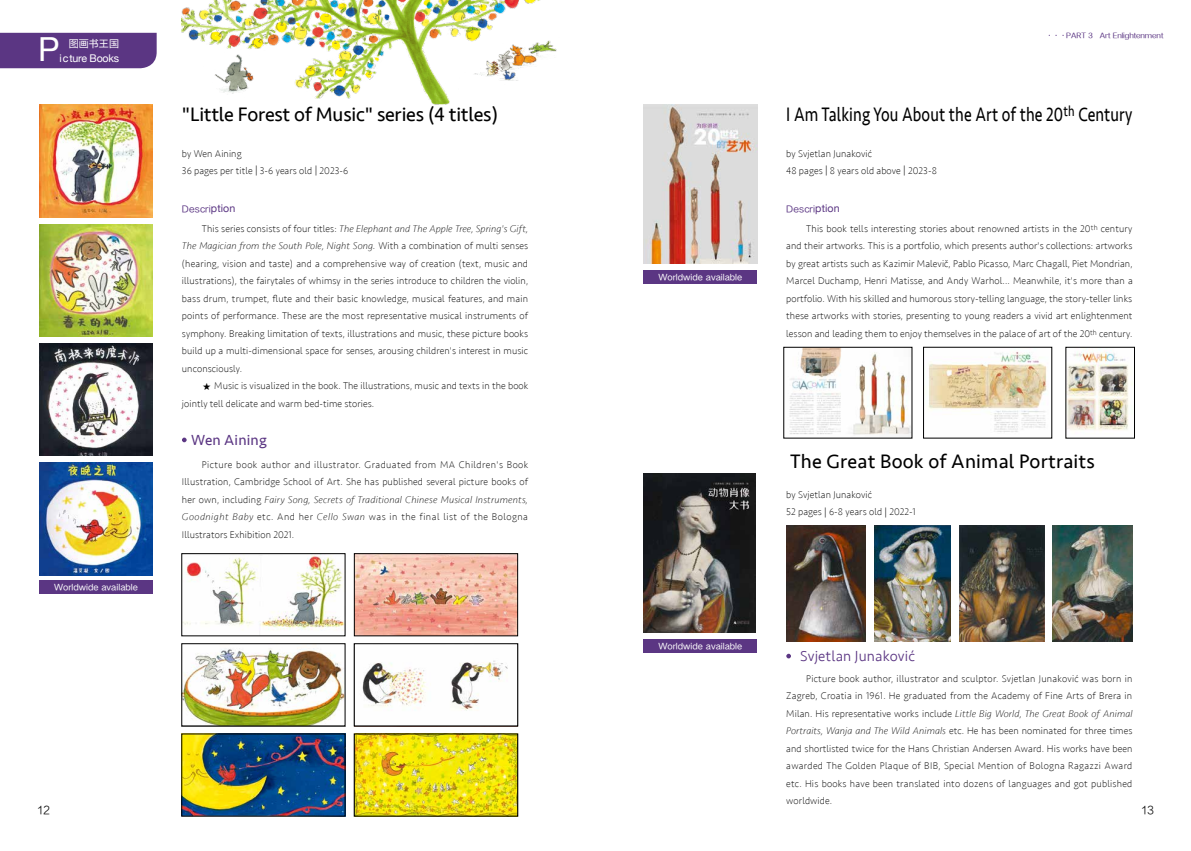
<style>
.page{position:relative;width:1191px;height:851px;background:#fff}
.page>*{position:absolute;margin:0;border:0;box-sizing:border-box;transform-origin:0 0}
.t1{font:33.12px "Helvetica Neue";color:#fff}
.t2{font:20px "Seravek";letter-spacing:.01em;color:#000;scale:.79 1}
.t3{font:20px "Seravek";letter-spacing:-.01em;color:#000}
.t4{font:20px "Seravek";letter-spacing:.01em;color:#000}
.t5{font:300 15px "Seravek";letter-spacing:.01em;color:#5b3683}
.t6{font:15px "Seravek";letter-spacing:.01em;color:#5b3683}
.t7{font:11.25px "FZZDXJW GB1 0";color:#000}
.t8{font:10.62px "Helvetica Neue";letter-spacing:-.02em;color:#fff}
.t9{font:200 10px/17.5px "Seravek";letter-spacing:.01em;color:#000}
.t10{font:10px "FZLTHK GBK1 0";letter-spacing:.01em;color:#fff}
.t11{font:8.75px "HY Qi Hei EES";color:#fff}
.t12{font:8.75px "FZLTHK GBK1 0";letter-spacing:.01em;color:#5b3683}
.t13{font:7.5px "HY Run Yuan EEW";letter-spacing:-.01em;color:#5b3683}
.s1{font-family:"Adobe Song Std";font-weight:300}
.s2{font-family:"Helvetica Neue";font-size:10.62px}
.s3{font-style:italic}
.s4{font-family:"HY Qi Hei BEJF";font-weight:400}
</style>
<div class="page">
<div style="left:0;top:33px;width:157px;height:35px;background:#5b3683"></div>
<svg style="left:786px;top:653px;width:5px;height:5px"></svg>
<img style="left:643px;top:105px;width:114px;height:158px">
<div style="left:643px;top:270px;width:114px;height:14px;background:#5b3683"></div>
<svg style="left:643px;top:639px;width:114px;height:13px"></svg>
<img style="left:643px;top:473px;width:112px;height:159px">
<img style="left:874px;top:525px;width:76px;height:116px">
<img style="left:1052px;top:525px;width:80px;height:116px">
<img style="left:959px;top:525px;width:85px;height:116px">
<img style="left:786px;top:525px;width:79px;height:116px">
<svg style="left:182px;top:437px;width:5px;height:5px"></svg>
<div style="left:39px;top:580px;width:114px;height:14px;background:#5b3683"></div>
<img style="left:40px;top:343px;width:112px;height:112px">
<img style="left:40px;top:105px;width:112px;height:112px">
<img style="left:40px;top:224px;width:112px;height:112px">
<img style="left:40px;top:462px;width:112px;height:113px">
<img style="left:182px;top:0;width:375px;height:105px">
<img style="left:789px;top:349px;width:121px;height:87px">
<img style="left:928px;top:351px;width:119px;height:81px">
<img style="left:1067px;top:349px;width:65px;height:82px">
<img style="left:184px;top:649px;width:159px;height:75px">
<img style="left:184px;top:735px;width:159px;height:79px">
<img style="left:362px;top:660px;width:146px;height:51px">
<img style="left:356px;top:735px;width:160px;height:79px">
<img style="left:184px;top:555px;width:159px;height:76px">
<div style="left:182px;top:553px;width:163px;height:83px;border:1px solid #000"></div>
<div style="left:182px;top:643px;width:163px;height:83px;border:1px solid #000"></div>
<img style="left:356px;top:555px;width:160px;height:79px">
<div style="left:354px;top:553px;width:164px;height:83px;border:1px solid #000"></div>
<div style="left:354px;top:643px;width:164px;height:83px;border:1px solid #000"></div>
<div style="left:354px;top:733px;width:164px;height:83px;border:1px solid #000"></div>
<h1 class="t1" style="left:38px;top:26px;width:23px">P</h1>
<p class="t10" style="left:69px;top:38px;width:52px">图画书王国</p>
<p class="t8" style="left:60px;top:51px;width:61px">icture Books</p>
<p class="t11" style="left:54px;top:581px;width:85px">Worldwide available</p>
<h2 class="t3" style="left:182px;top:99px;width:318px">"Little Forest of Music" series (4 titles)</h2>
<p class="t9" style="left:182px;top:145px;width:168px">by Wen Aining<br>36 pages per title <span class="s1">|</span> 3-6 years old <span class="s1">|</span> 2023-6</p>
<p class="t12" style="left:182px;top:204px;width:55px">Descri<span class="s2">ption</span></p>
<p class="t9" style="left:182px;top:220px;width:348px;text-align:justify;text-indent:20px">This series consists of four titles: <span class="s3">The Elephant and The Apple Tree, Spring's Gift, The Magician from the South Pole, Night Song.</span> With a combination of multi senses (hearing, vision and taste) and a comprehensive way of creation (text, music and illustrations), the fairytales of whimsy in the series introduce to children the violin, bass drum, trumpet, flute and their basic knowledge, musical features, and main points of performance. These are the most representative musical instruments of symphony. Breaking limitation of texts, illustrations and music, these picture books build up a multi-dimensional space for senses, arousing children's interest in music unconsciously.</p>
<p class="t9" style="left:182px;top:377px;width:348px;text-indent:20px"><span class="s4">★</span> Music is visualized in the book. The illustrations, music and texts in the book jointly tell delicate and warm bed-time stories.</p>
<h3 class="t6" style="left:191px;top:428px;width:77px">Wen Aining</h3>
<p class="t9" style="left:182px;top:456px;width:348px;text-align:justify;text-indent:20px">Picture book author and illustrator. Graduated from MA Children's Book Illustration, Cambridge School of Art. She has published several picture books of her own, including <span class="s3">Fairy Song, Secrets of Traditional Chinese Musical Instruments, Goodnight Baby</span> etc. And her <span class="s3">Cello Swan</span> was in the final list of the Bologna Illustrators Exhibition 2021.</p>
<p class="t11" style="left:658px;top:271px;width:85px">Worldwide available</p>
<p class="t13" style="left:1045px;top:31px;width:119px">···PART 3 Art Enlightenment</p>
<h2 class="t2" style="left:786px;top:99px;width:440px">I Am Talking You About the Art of the 20<sup>th</sup> Century</h2>
<p class="t9" style="left:786px;top:145px;width:152px">by Svjetlan Junaković<br>48 pages <span class="s1">|</span> 8 years old above <span class="s1">|</span> 2023-8</p>
<p class="t12" style="left:786px;top:204px;width:55px">Descri<span class="s2">ption</span></p>
<p class="t9" style="left:786px;top:220px;width:348px;text-align:justify;text-indent:20px">This book tells interesting stories about renowned artists in the 20<sup>th</sup> century and their artworks. This is a portfolio, which presents author's collections: artworks by great artists such as Kazimir Malevič, Pablo Picasso, Marc Chagall, Piet Mondrian, Marcel Duchamp, Henri Matisse, and Andy Warhol... Meanwhile, it's more than a portfolio. With his skilled and humorous story-telling language, the story-teller links these artworks with stories, presenting to young readers a vivid art enlightenment lesson and leading them to enjoy themselves in the palace of art of the 20<sup>th</sup> century.</p>
<h2 class="t4" style="left:790px;top:445px;width:306px">The Great Book of Animal Portraits</h2>
<p class="t9" style="left:786px;top:486px;width:131px">by Svjetlan Junaković<br>52 pages <span class="s1">|</span> 6-8 years old <span class="s1">|</span> 2022-1</p>
<p class="t11" style="left:658px;top:639px;width:85px">Worldwide available</p>
<h3 class="t5" style="left:800px;top:647px;width:117px">Svjetlan Junaković</h3>
<p class="t9" style="left:786px;top:669px;width:348px;text-align:justify;text-indent:20px">Picture book author, illustrator and sculptor. Svjetlan Junaković was born in Zagreb, Croatia in 1961. He graduated from the Academy of Fine Arts of Brera in Milan. His representative works include <span class="s3">Little Big World, The Great Book of Animal Portraits, Wanja and The Wild Animals</span> etc. He has been nominated for three times and shortlisted twice for the Hans Christian Andersen Award. His works have been awarded The Golden Plaque of BIB, Special Mention of Bologna Ragazzi Award etc. His books have been translated into dozens of languages and got published worldwide.</p>
<p class="t7" style="left:37px;top:804px;width:14px">12</p>
<p class="t7" style="left:1141px;top:804px;width:14px">13</p>
</div>
